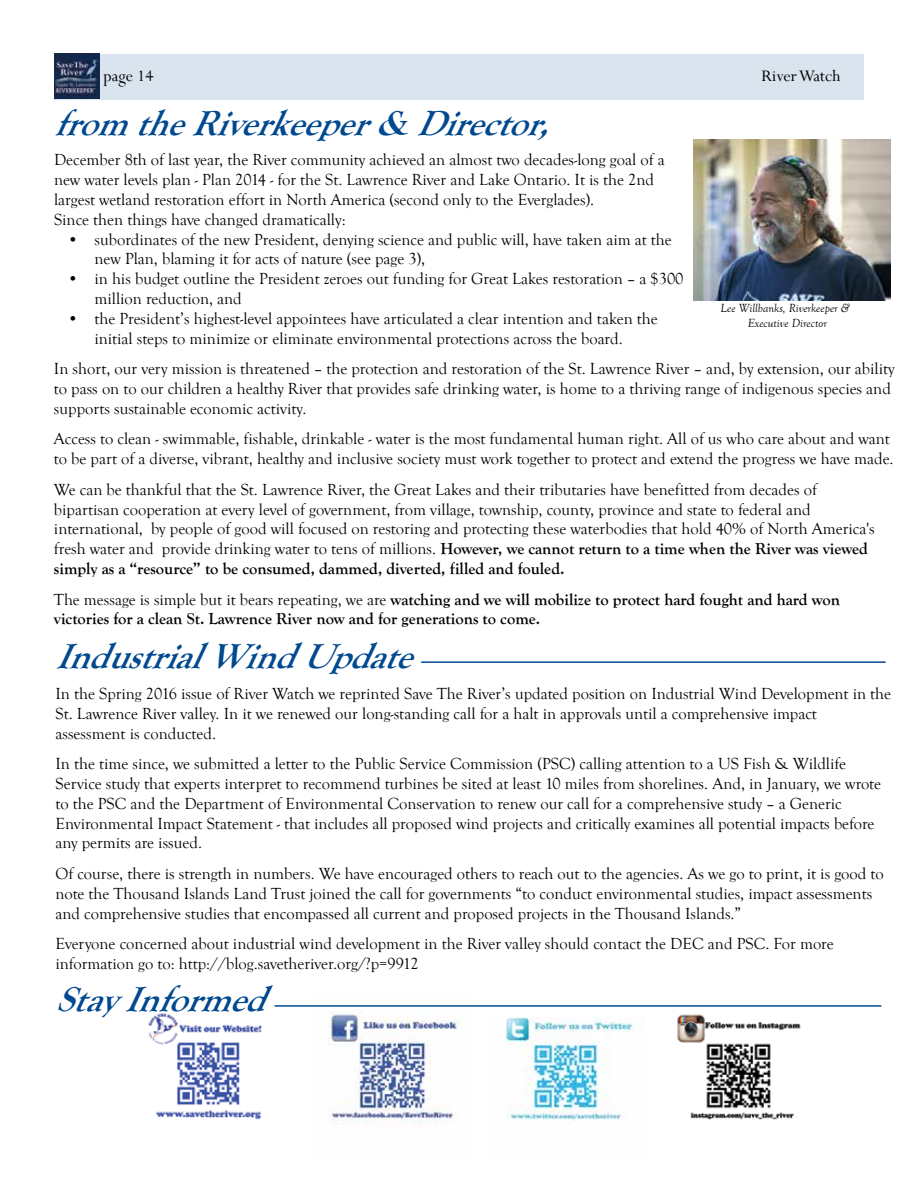
<style>
.page{position:relative;width:918px;height:1188px;background:#fff}
.page>*{position:absolute;margin:0;border:0;box-sizing:border-box;transform-origin:0 0}
.t1{font:italic 700 36px "Goudy Old Style T";color:#004990}
.t2{font:18px "Perpetua";color:#000}
.t3{font:16.5px/19.8px "Goudy Old Style T";color:#000}
.t4{font:700 16.5px/19.8px "Goudy Old Style T";color:#000}
.t5{font:italic 12.15px/14.5px "Goudy Old Style T";color:#000;text-align:center}
.s1{font-weight:700}
.s2{font-weight:400}
</style>
<div class="page">
<div style="left:54px;top:54px;width:810px;height:46px;background:#d9e4ee"></div>
<hr style="left:421px;top:661px;width:465px;height:2px;background:#004990">
<img style="left:54px;top:54px;width:46px;height:45px">
<img style="left:693px;top:139px;width:197px;height:161px">
<img style="left:677px;top:1014px;width:124px;height:106px">
<img style="left:505px;top:1017px;width:136px;height:103px">
<img style="left:328px;top:1011px;width:131px;height:114px">
<img style="left:148px;top:1005px;width:127px;height:115px">
<hr style="left:275px;top:1005px;width:606px;height:2px;background:#004990">
<p class="t2" style="left:104px;top:65px;width:52px">page 14</p>
<p class="t2" style="left:762px;top:65px;width:80px">River Watch</p>
<h1 class="t1" style="left:54px;top:103px;width:515px">fromtheRiverkeeper&amp;Director,</h1>
<p class="t3" style="left:54px;top:150px;width:612px">December 8th of last year, the River community achieved an almost two decades-long goal of a new water levels plan - Plan 2014 - for the St. Lawrence River and Lake Ontario. It is the 2nd largest wetland restoration effort in North America (second only to the Everglades).<br>Since then things have changed dramatically:</p>
<p class="t3" style="left:94px;top:230px;width:579px;text-indent:-27px">• subordinates of the new President, denying science and public will, have taken aim at the new Plan, blaming it for acts of nature (see page 3),</p>
<p class="t3" style="left:94px;top:269px;width:591px;text-indent:-27px">• in his budget outline the President zeroes out funding for Great Lakes restoration – a $300 million reduction, and</p>
<p class="t3" style="left:67px;top:309px;width:592px;text-align:center">• the President’s highest-level appointees have articulated a clear intention and taken the initial steps to minimize or eliminate environmental protections across the board.</p>
<p class="t3" style="left:54px;top:359px;width:842px">In short, our very mission is threatened – the protection and restoration of the St. Lawrence River – and, by extension, our ability to pass on to our children a healthy River that provides safe drinking water, is home to a thriving range of indigenous species and supports sustainable economic activity.</p>
<p class="t3" style="left:54px;top:429px;width:841px">Access to clean - swimmable, fishable, drinkable - water is the most fundamental human right. All of us who care about and want to be part of a diverse, vibrant, healthy and inclusive society must work together to protect and extend the progress we have made.</p>
<p class="t3" style="left:54px;top:480px;width:822px">We can be thankful that the St. Lawrence River, the Great Lakes and their tributaries have benefitted from decades of bipartisan cooperation at every level of government, from village, township, county, province and state to federal and international, by people of good will focused on restoring and protecting these waterbodies that hold 40% of North America's fresh water and provide drinking water to tens of millions. <span class="s1">However, we cannot return to a time when the River was viewed simply as a “resource” to be consumed, dammed, diverted, filled and fouled.</span></p>
<p class="t4" style="left:54px;top:590px;width:788px"><span class="s2">The message is simple but it bears repeating, we are</span> watching and we will mobilize to protect hard fought and hard won victories for a clean St. Lawrence River now and for generations to come.</p>
<p class="t5" style="left:721px;top:301px;width:131px">Lee Willbanks, Riverkeeper &amp;<br>Executive Director</p>
<h1 class="t1" style="left:56px;top:636px;width:376px">IndustrialWindUpdate</h1>
<p class="t3" style="left:56px;top:684px;width:837px">In the Spring 2016 issue of River Watch we reprinted Save The River’s updated position on Industrial Wind Development in the<br>St. Lawrence River valley. In it we renewed our long-standing call for a halt in approvals until a comprehensive impact assessment is conducted.</p>
<p class="t3" style="left:56px;top:754px;width:827px">In the time since, we submitted a letter to the Public Service Commission (PSC) calling attention to a US Fish &amp; Wildlife Service study that experts interpret to recommend turbines be sited at least 10 miles from shorelines. And, in January, we wrote to the PSC and the Department of Environmental Conservation to renew our call for a comprehensive study – a Generic Environmental Impact Statement - that includes all proposed wind projects and critically examines all potential impacts before any permits are issued.</p>
<p class="t3" style="left:56px;top:864px;width:830px">Of course, there is strength in numbers. We have encouraged others to reach out to the agencies. As we go to print, it is good to note the Thousand Islands Land Trust joined the call for governments “to conduct environmental studies, impact assessments and comprehensive studies that encompassed all current and proposed projects in the Thousand Islands.”</p>
<p class="t3" style="left:56px;top:934px;width:780px">Everyone concerned about industrial wind development in the River valley should contact the DEC and PSC. For more information go to: http://blog.savetheriver.org/?p=9912</p>
<h1 class="t1" style="left:56px;top:979px;width:229px">StayInformed</h1>
</div>
